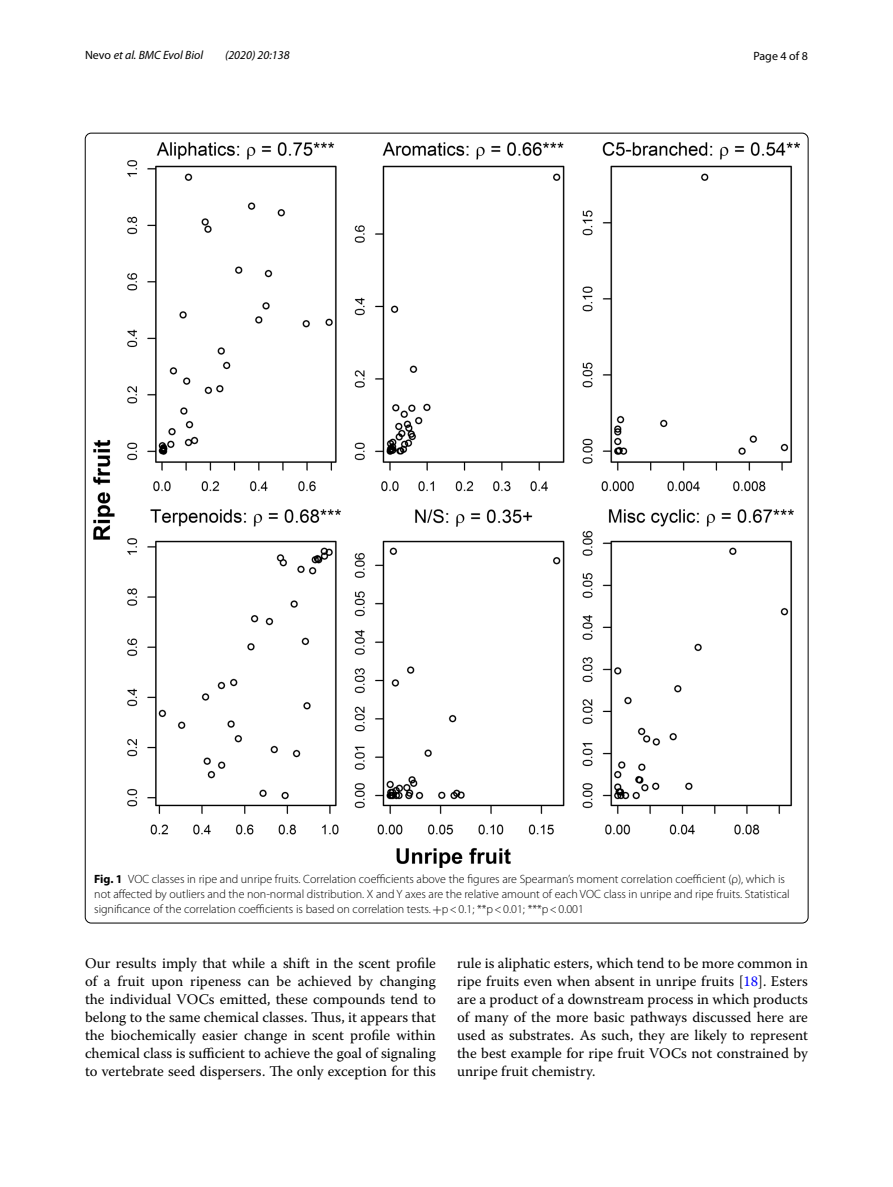
<style>
.page{position:relative;width:893px;height:1187px;background:#fff}
.page>*{position:absolute;margin:0;border:0;box-sizing:border-box;transform-origin:0 0}
.t1{font:14.7px/18px "Warnock Pro";color:#000;text-align:justify}
.t2{font:300 12px/15px "Myriad Pro";color:#000}
.t3{font:italic 12px "Myriad Pro";color:#000}
.t4{font:12px "Myriad Pro";color:#000}
.s1{font-style:normal}
.s2{font-weight:700}
.s3{font-family:"MTSY";font-weight:400}
.s4{color:#00f}
</style>
<div class="page">
<img style="left:94px;top:142px;width:706px;height:725px">
<p class="t3" style="left:85px;top:48px;width:120px"><span class="s1">Nevo</span> et al. BMC Evol Biol</p>
<p class="t3" style="left:225px;top:48px;width:66px">(2020) 20:138</p>
<p class="t4" style="left:753px;top:48px;width:56px">Page 4 of 8</p>
<p class="t2" style="left:94px;top:871px;width:697px"><span class="s2">Fig. 1</span> VOC classes in ripe and unripe fruits. Correlation coefficients above the figures are Spearman’s moment correlation coefficient (ρ), which is not affected by outliers and the non-normal distribution. X and Y axes are the relative amount of each VOC class in unripe and ripe fruits. Statistical significance of the correlation coefficients is based on correlation tests.<span class="s3">+</span>p&lt;0.1; **p&lt;0.01; ***p&lt;0.001</p>
<p class="t1" style="left:85px;top:954px;width:352px">Our results imply that while a shift in the scent profile of a fruit upon ripeness can be achieved by changing the individual VOCs emitted, these compounds tend to belong to the same chemical classes. Thus, it appears that the biochemically easier change in scent profile within chemical class is sufficient to achieve the goal of signaling to vertebrate seed dispersers. The only exception for this</p>
<p class="t1" style="left:457px;top:953px;width:352px">rule is aliphatic esters, which tend to be more common in ripe fruits even when absent in unripe fruits [<span class="s4">18</span>]. Esters are a product of a downstream process in which products of many of the more basic pathways discussed here are used as substrates. As such, they are likely to represent the best example for ripe fruit VOCs not constrained by unripe fruit chemistry.</p>
</div>
